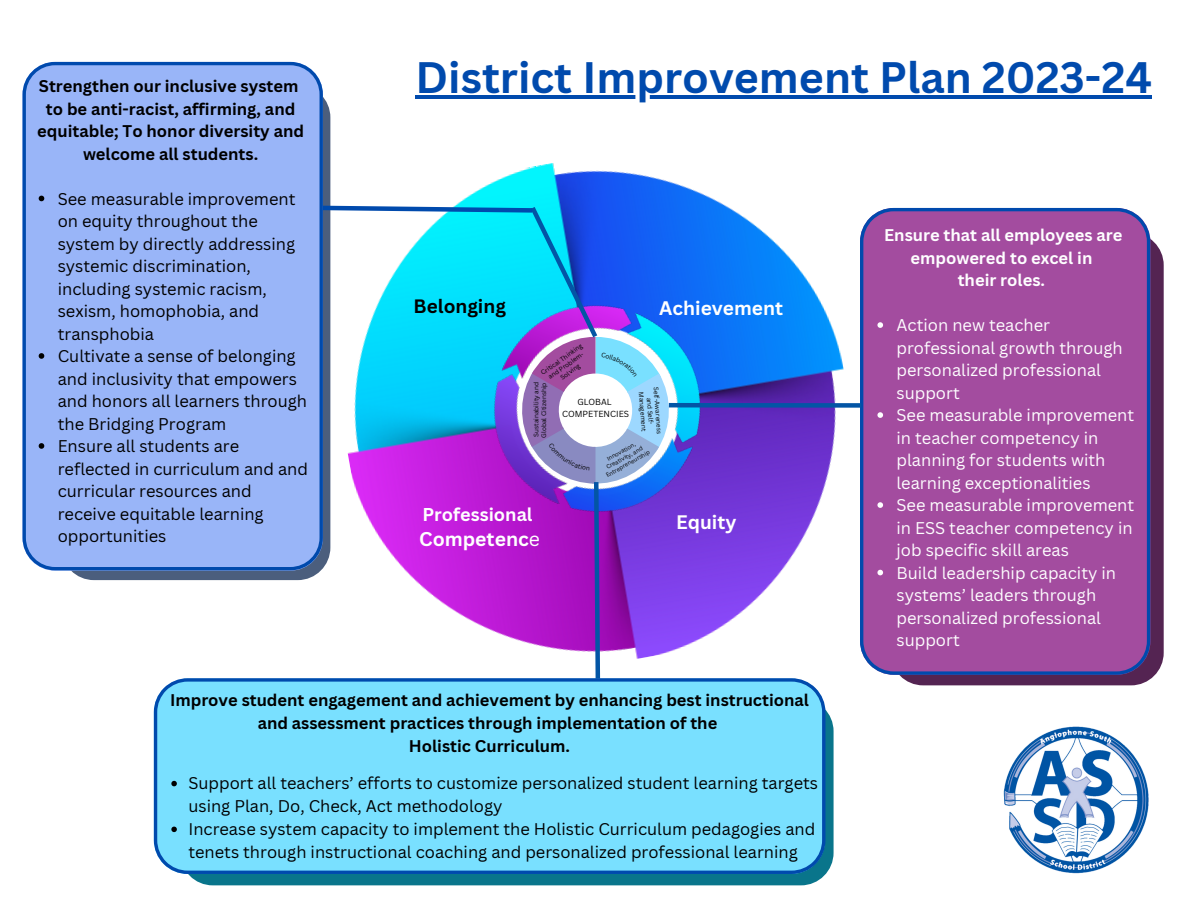
<style>
.page{position:relative;width:1188px;height:918px;background:#fff}
.page>*{position:absolute;margin:0;border:0;box-sizing:border-box;transform-origin:0 0}
.t1{font:700 42.9px "Canva Sans";color:#004aad}
.t2{font:700 19.35px "Canva Sans";color:#fff}
.t3{font:700 19.05px "Canva Sans";color:#fff}
.t4{font:700 18.9px "Canva Sans";color:#000}
.t5{font:700 18.15px "Canva Sans";color:#fff}
.t6{font:16.5px/22.5px "Canva Sans";color:#000}
.t7{font:16.5px/22.5px "Canva Sans";color:#fefeff}
.t8{font:700 16.5px/22.5px "Canva Sans";color:#000;text-align:center}
.t9{font:700 16.5px/22.5px "Canva Sans";color:#fefeff;text-align:center}
.t10{font:8.55px "Canva Sans";color:#000}
.t11{font:6.3px/7.5px "Canva Sans";color:#000;text-align:center}
.t12{font:5.7px/6.9px "Canva Sans";color:#000;text-align:center}
.s1{font-weight:400}
</style>
<div class="page">
<div style="left:180px;top:699px;width:654px;height:186px;background:#09758b;border-radius:33px"></div>
<img style="left:305px;top:120px;width:539px;height:532px">
<div style="left:61px;top:85px;width:269px;height:495px;background:#4b5e7d;border-radius:33px"></div>
<div style="left:23px;top:62px;width:300px;height:508px;background:#99b5f8"></div>
<div style="left:891px;top:233px;width:273px;height:452px;background:#542452;border-radius:33px"></div>
<div style="left:860px;top:208px;width:290px;height:467px;background:#a34c9f"></div>
<img style="left:1003px;top:727px;width:146px;height:147px">
<img style="left:669px;top:247px;width:91px;height:353px">
<div style="left:154px;top:678px;width:671px;height:196px;background:#79e0ff"></div>
<div style="left:669px;top:403px;width:192px;height:5px;background:#0355a5"></div>
<svg style="left:877px;top:322px;width:6px;height:6px"></svg>
<svg style="left:877px;top:412px;width:6px;height:6px"></svg>
<svg style="left:877px;top:502px;width:6px;height:6px"></svg>
<svg style="left:877px;top:570px;width:6px;height:5px"></svg>
<svg style="left:39px;top:196px;width:5px;height:5px"></svg>
<svg style="left:39px;top:353px;width:5px;height:6px"></svg>
<svg style="left:39px;top:443px;width:5px;height:6px"></svg>
<svg style="left:171px;top:781px;width:6px;height:5px"></svg>
<svg style="left:171px;top:827px;width:6px;height:5px"></svg>
<hr style="left:416px;top:95px;width:736px;height:4px;background:#004aad">
<svg style="left:318px;top:202px;width:351px;height:519px"></svg>
<p class="t8" style="left:39px;top:74px;width:261px">Strengthen our inclusive system</p>
<p class="t8" style="left:37px;top:97px;width:269px">to be anti-racist, affirming, and equitable; To honor diversity and welcome all students.</p>
<p class="t6" style="left:58px;top:187px;width:239px">See measurable improvement on equity throughout the system by directly addressing systemic discrimination, including systemic racism, sexism, homophobia, and transphobia</p>
<p class="t6" style="left:58px;top:344px;width:251px">Cultivate a sense of belonging and inclusivity that empowers and honors all learners through the Bridging Program</p>
<p class="t6" style="left:58px;top:434px;width:252px">Ensure all students are reflected in curriculum and and curricular resources and receive equitable learning opportunities</p>
<p class="t1" style="left:416px;top:47px;width:738px">District Improvement Plan 2023-24</p>
<p class="t4" style="left:414px;top:292px;width:94px">Belonging</p>
<p class="t3" style="left:659px;top:295px;width:125px">Achievement</p>
<p class="t11" style="left:539px;top:370px;width:51px;rotate:-35deg">Critical Thinking and Problem-<br>Solving</p>
<p class="t11" style="left:532px;top:438px;width:57px;text-align:left;rotate:-90deg">Sustainability and<br>Global Citizenship</p>
<p class="t10" style="left:577px;top:396px;width:36px">GLOBAL</p>
<p class="t10" style="left:562px;top:408px;width:68px">COMPETENCIES</p>
<p class="t11" style="left:660px;top:387px;width:49px;rotate:86deg">Self-Awareness and Self-<br>Management</p>
<p class="t5" style="left:422px;top:502px;width:112px">Professional</p>
<p class="t2" style="left:419px;top:525px;width:122px">Competenc<span class="s1">e</span></p>
<p class="t12" style="left:598px;top:460px;width:51px;rotate:-29deg">Innovation,<br>Creativity, and<br>Entrepreneurship</p>
<p class="t3" style="left:676px;top:509px;width:62px">Equity</p>
<p class="t9" style="left:884px;top:224px;width:240px">Ensure that all employees are empowered to excel in</p>
<p class="t9" style="left:958px;top:269px;width:89px">their roles.</p>
<p class="t7" style="left:896px;top:314px;width:228px">Action new teacher professional growth through personalized professional support</p>
<p class="t7" style="left:896px;top:404px;width:239px">See measurable improvement in teacher competency in planning for students with learning exceptionalities</p>
<p class="t7" style="left:896px;top:494px;width:239px;text-align:justify">See measurable improvement in ESS teacher competency in job specific skill areas</p>
<p class="t7" style="left:896px;top:561px;width:221px">Build leadership capacity in systems’ leaders through personalized professional support</p>
<p class="t8" style="left:170px;top:688px;width:640px;line-height:23px">Improve student engagement and achievement by enhancing best instructional and assessment practices through implementation of the</p>
<p class="t8" style="left:409px;top:734px;width:163px">Holistic Curriculum.</p>
<p class="t6" style="left:188px;top:771px;width:631px;line-height:23px">Support all teachers’ efforts to customize personalized student learning targets using Plan, Do, Check, Act methodology</p>
<p class="t6" style="left:188px;top:817px;width:629px;line-height:23px">Increase system capacity to implement the Holistic Curriculum pedagogies and tenets through instructional coaching and personalized professional learning</p>
</div>
